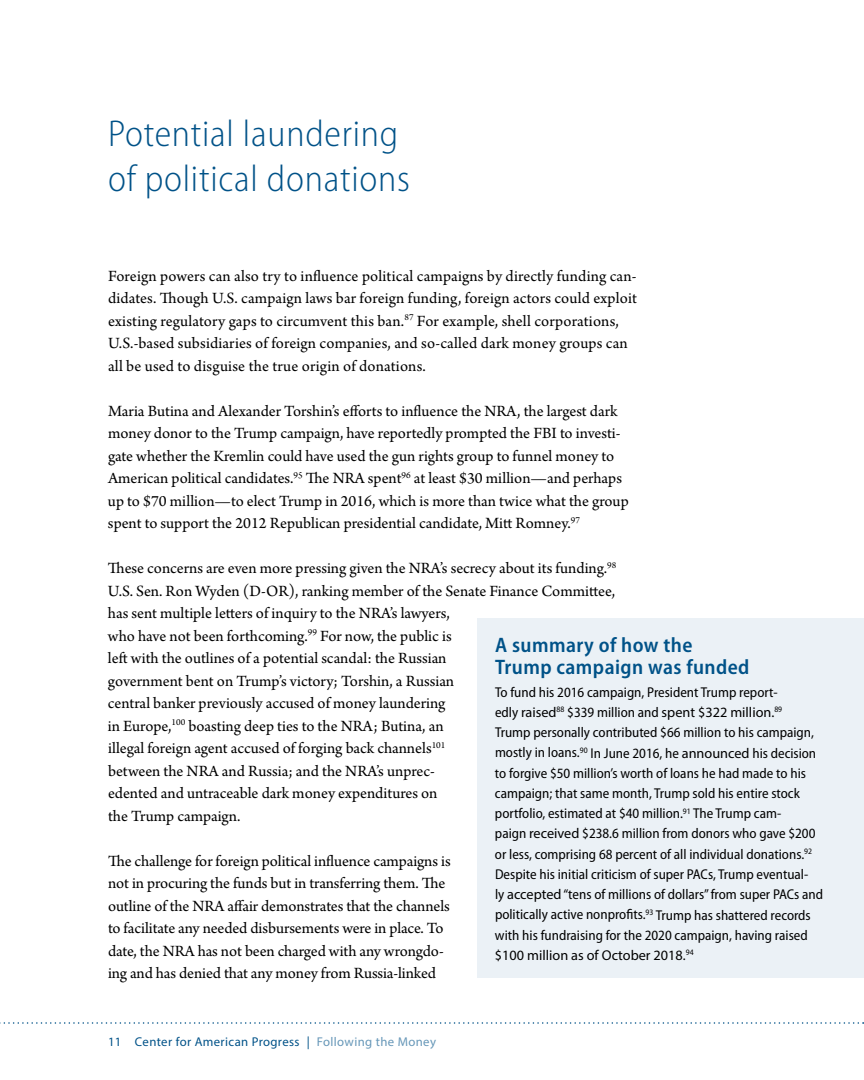
<style>
.page{position:relative;width:864px;height:1080px;background:#fff}
.page>*{position:absolute;margin:0;border:0;box-sizing:border-box;transform-origin:0 0}
.t1{font:300 semi-condensed 37.5px/45px "Myriad Pro";letter-spacing:.02em;color:#005288}
.t2{font:600 semi-condensed 21px/22.5px "Myriad Pro";letter-spacing:.02em;color:#005288}
.t3{font:16.5px/22.5px "Arno Pro";color:#000}
.t4{font:semi-condensed 14.25px/20.2px "Myriad Pro";color:#000}
.t5{font:12.75px "Myriad Pro";letter-spacing:.03em;color:#005288}
.s1{font-stretch:normal}
.s2{color:#6697b8}
</style>
<div class="page">
<svg style="left:0;top:1022px;width:864px;height:2px"></svg>
<div style="left:477px;top:618px;width:387px;height:360px;background:#ebf1f6"></div>
<h1 class="t1" style="left:108px;top:111px;width:303px">Potential laundering of political donations</h1>
<p class="t3" style="left:108px;top:265px;width:531px">Foreign powers can also try to influence political campaigns by directly funding can&shy;didates. Though U.S. campaign laws bar foreign funding, foreign actors could exploit existing regulatory gaps to circumvent this ban.<sup>87</sup> For example, shell corporations, U.S.-based subsidiaries of foreign companies, and so-called dark money groups can all be used to disguise the true origin of donations.</p>
<p class="t3" style="left:108px;top:400px;width:522px">Maria Butina and Alexander Torshin’s efforts to influence the NRA, the largest dark money donor to the Trump campaign, have reportedly prompted the FBI to investi&shy;gate whether the Kremlin could have used the gun rights group to funnel money to American political candidates.<sup>95</sup> The NRA spent<sup>96</sup> at least $30 million—and perhaps up to $70 million—to elect Trump in 2016, which is more than twice what the group spent to support the 2012 Republican presidential candidate, Mitt Romney.<sup>97</sup></p>
<p class="t3" style="left:108px;top:558px;width:510px">These concerns are even more pressing given the NRA’s secrecy about its funding.<sup>98<br></sup>U.S. Sen. Ron Wyden (D-OR), ranking member of the Senate Finance Committee, has sent multiple letters of inquiry to the NRA’s lawyers,<br>who have not been forthcoming.<sup>99</sup> For now, the public is<br>left with the outlines of a potential scandal: the Russian<br>government bent on Trump’s victory; Torshin, a Russian<br>central banker previously accused of money laundering<br>in Europe,<sup>100</sup> boasting deep ties to the NRA; Butina, an<br>illegal foreign agent accused of forging back channels<sup>101<br></sup>between the NRA and Russia; and the NRA’s unprec-<br>edented and untraceable dark money expenditures on<br>the Trump campaign.</p>
<p class="t3" style="left:108px;top:850px;width:344px">The challenge for foreign political influence campaigns is not in procuring the funds but in transferring them. The outline of the NRA affair demonstrates that the channels to facilitate any needed disbursements were in place. To date, the NRA has not been charged with any wrongdo&shy;ing and has denied that any money from Russia-linked</p>
<p class="t2" style="left:495px;top:634px;width:256px">A summary of how the<br>Trump campaign was funded</p>
<p class="t4" style="left:495px;top:682px;width:330px">To fund his 2016 campaign, President Trump report-<br>edly <span class="s1">raised</span><sup>88</sup> $339 million and <span class="s1">spent $322 million.</span><sup>89<br></sup>Trump personally contributed $66 million to his campaign, mostly in loans.<sup>90</sup> In June 2016, he <span class="s1">announced</span> his decision to forgive $50 million’s worth of loans he had made to his campaign; that same month, Trump sold his entire stock portfolio, estimated at $40 million.<sup>91</sup> The Trump cam-<br>paign <span class="s1">received</span> $238.6 million from donors who gave $200 or less, comprising 68 percent of all individual donations.<sup>92<br></sup>Despite his initial criticism of super PACs, Trump eventual-<br>ly <span class="s1">accepted</span> “tens of millions of dollars” from super PACs and politically active nonprofits.<sup>93</sup> Trump has shattered records with his fundraising for the 2020 campaign, having raised <span class="s1">$100 million as of October 2018</span>.<sup>94</sup></p>
<p class="t5" style="left:108px;top:1033px;width:330px">11 Center for American Progress | <span class="s2">Following the Money</span></p>
</div>
